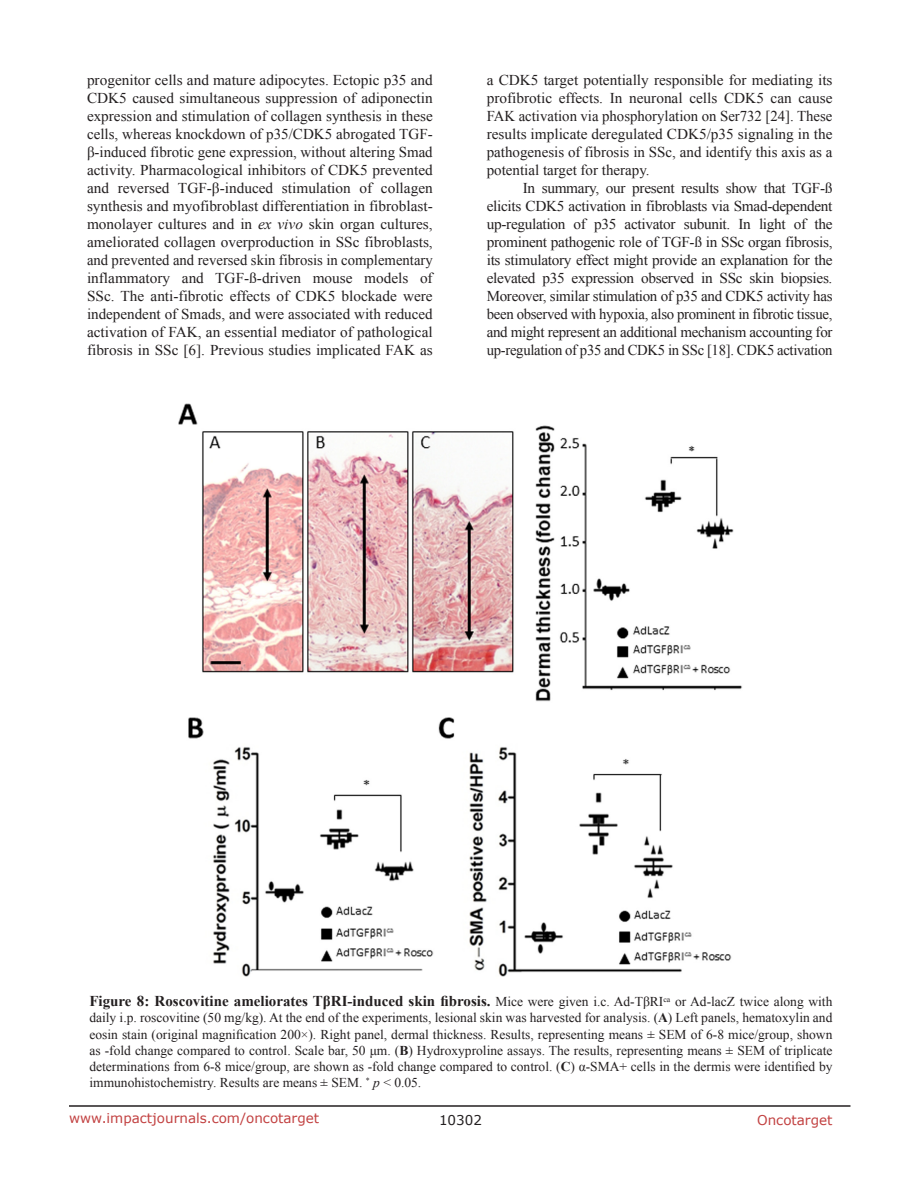
<style>
.page{position:relative;width:918px;height:1188px;background:#fff}
.page>*{position:absolute;margin:0;border:0;box-sizing:border-box;transform-origin:0 0}
.BodyText{font:15px/18px "Times New Roman";color:#231f20;text-align:justify}
.Figuretrx{font:700 15px "Times New Roman";color:#231f20}
.Figuretrx-2{font:13.5px/16.2px "Times New Roman";color:#231f20;text-align:justify}
.t1{font:13.5px "Verdana";color:#c24141}
.t2{font:13.5px "Verdana";color:#231f20}
.s1{font-style:italic}
.s2{font-weight:400;font-size:13.5px}
.s3{font-weight:700}
</style>
<div class="page">
<hr style="left:69px;top:1105px;width:781px;height:2px;background:#231f20">
<img style="left:178px;top:403px;width:564px;height:574px">
<p class="BodyText" style="left:87px;top:71px;width:347px">progenitor cells and mature adipocytes. Ectopic p35 and CDK5 caused simultaneous suppression of adiponectin expression and stimulation of collagen synthesis in these cells, whereas knockdown of p35/CDK5 abrogated TGF&shy;β-induced fibrotic gene expression, without altering Smad activity. Pharmacological inhibitors of CDK5 prevented and reversed TGF-β-induced stimulation of collagen synthesis and myofibroblast differentiation in fibroblast&shy;monolayer cultures and in <span class="s1">ex vivo</span> skin organ cultures, ameliorated collagen overproduction in SSc fibroblasts, and prevented and reversed skin fibrosis in complementary inflammatory and TGF-ß-driven mouse models of SSc. The anti-fibrotic effects of CDK5 blockade were independent of Smads, and were associated with reduced activation of FAK, an essential mediator of pathological fibrosis in SSc [6]. Previous studies implicated FAK as</p>
<p class="BodyText" style="left:487px;top:71px;width:347px">a CDK5 target potentially responsible for mediating its profibrotic effects. In neuronal cells CDK5 can cause FAK activation via phosphorylation on Ser732 [24]. These results implicate deregulated CDK5/p35 signaling in the pathogenesis of fibrosis in SSc, and identify this axis as a potential target for therapy.</p>
<p class="BodyText" style="left:487px;top:179px;width:347px;text-indent:36px">In summary, our present results show that TGF-ß elicits CDK5 activation in fibroblasts via Smad-dependent up-regulation of p35 activator subunit. In light of the prominent pathogenic role of TGF-ß in SSc organ fibrosis, its stimulatory effect might provide an explanation for the elevated p35 expression observed in SSc skin biopsies.<br>Moreover, similar stimulation of p35 and CDK5 activity has been observed with hypoxia, also prominent in fibrotic tissue, and might represent an additional mechanism accounting for up-regulation of p35 and CDK5 in SSc [18]. CDK5 activation</p>
<p class="Figuretrx" style="left:89px;top:991px;width:745px">Figure 8: Roscovitine ameliorates TβRI-induced skin fibrosis. <span class="s2">Mice were given i.c. Ad-TβRI</span><sup>ca</sup> <span class="s2">or Ad-lacZ twice along with</span></p>
<p class="Figuretrx-2" style="left:89px;top:1010px;width:745px">daily i.p. roscovitine (50 mg/kg). At the end of the experiments, lesional skin was harvested for analysis. (<span class="s3">A</span>) Left panels, hematoxylin and eosin stain (original magnification 200×). Right panel, dermal thickness. Results, representing means ± SEM of 6-8 mice/group, shown as -fold change compared to control. Scale bar, 50 μm. (<span class="s3">B</span>) Hydroxyproline assays. The results, representing means ± SEM of triplicate determinations from 6-8 mice/group, are shown as -fold change compared to control. (<span class="s3">C</span>) α-SMA+ cells in the dermis were identified by immunohistochemistry. Results are means ± SEM. <sup>*</sup> <span class="s1">p</span> &lt; 0.05.</p>
<p class="t1" style="left:69px;top:1109px;width:252px">www.impactjournals.com/oncotarget</p>
<p class="t2" style="left:439px;top:1111px;width:44px">10302</p>
<p class="t1" style="left:757px;top:1111px;width:77px">Oncotarget</p>
</div>
